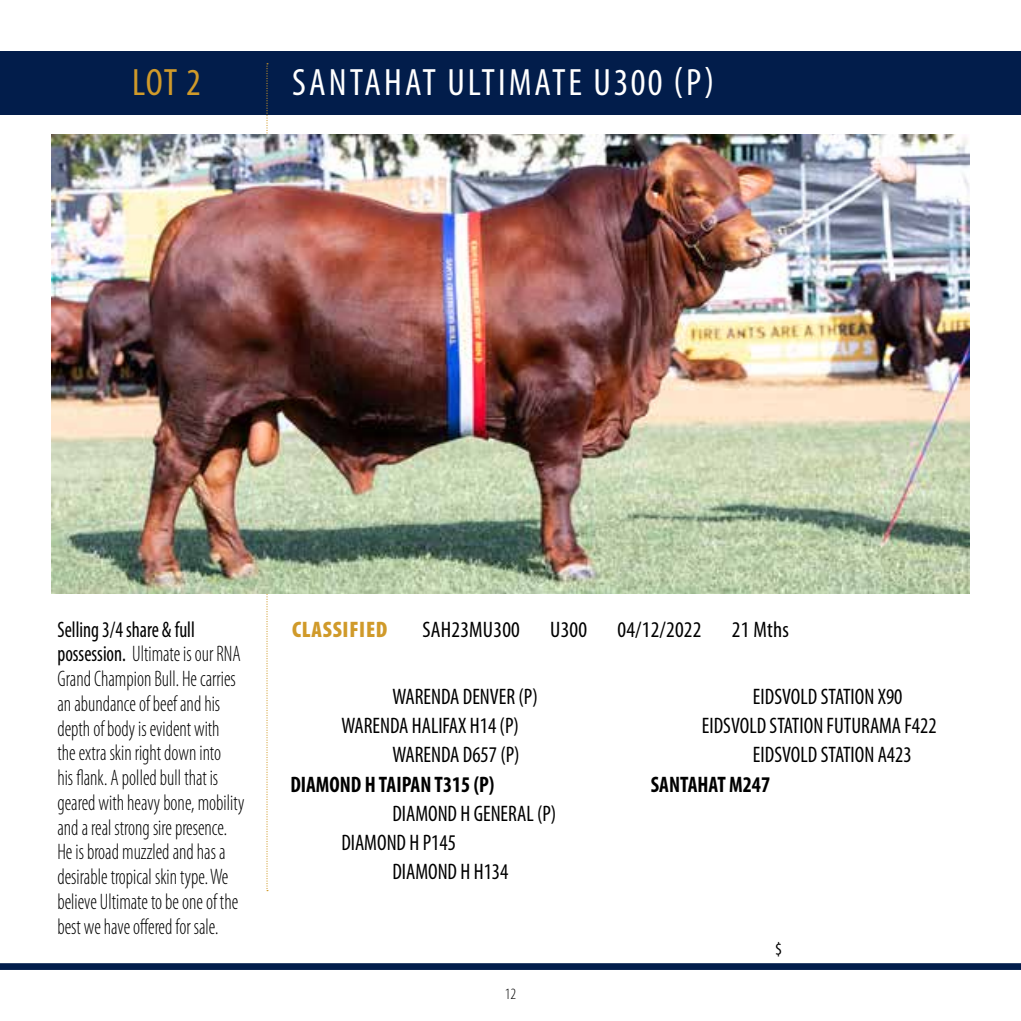
<style>
.page{position:relative;width:1021px;height:1021px;background:#fff}
.page>*{position:absolute;margin:0;border:0;box-sizing:border-box;transform-origin:0 0}
.t1{font:condensed 38.25px "Myriad Pro";letter-spacing:.08em;color:#fff}
.t2{font:condensed 38.25px "Myriad Pro";color:#d09a2a}
.t3{font:300 condensed 22.5px/24.8px "Myriad Pro";color:#000;scale:.88 1}
.t4{font:condensed 22.5px "Myriad Pro";color:#000;scale:.95 1}
.t5{font:700 condensed 22.5px "Myriad Pro";color:#000;scale:.95 1}
.t6{font:condensed 22.5px "Myriad Pro";color:#000}
.t7{font:900 condensed 22.5px "Myriad Pro";letter-spacing:.03em;color:#d09a2a}
.t8{font:condensed 18px "Myriad Pro";color:#000}
.t9{font:300 condensed 15.75px "Myriad Pro";color:#000}
.s1{font-weight:400}
</style>
<div class="page">
<hr style="left:1020px;top:51px;width:1px;height:64px;background:#021d4b">
<div style="left:0;top:51px;width:1020px;height:64px;background:#021d4b"></div>
<div style="left:0;top:963px;width:1020px;height:6px;background:#021d4b"></div>
<svg style="left:266px;top:593px;width:2px;height:298px"></svg>
<svg style="left:266px;top:63px;width:2px;height:71px"></svg>
<img style="left:51px;top:134px;width:918px;height:459px">
<h1 class="t2" style="left:132px;top:59px;width:70px">LOT 2</h1>
<h1 class="t1" style="left:292px;top:59px;width:423px">SANTAHAT ULTIMATE U300 (P)</h1>
<p class="t3" style="left:57px;top:616px;width:214px"><span class="s1">Selling 3/4 share &amp; full possession.</span> Ultimate is our RNA<br>Grand Champion Bull. He carries an abundance of beef and his depth of body is evident with<br>the extra skin right down into<br>his flank. A polled bull that is geared with heavy bone, mobility and a real strong sire presence.<br>He is broad muzzled and has a desirable tropical skin type. We believe Ultimate to be one of the best we have offered for sale.</p>
<p class="t7" style="left:292px;top:614px;width:97px">CLASSIFIED</p>
<p class="t6" style="left:422px;top:615px;width:99px">SAH23MU300</p>
<p class="t6" style="left:550px;top:615px;width:38px">U300</p>
<p class="t6" style="left:617px;top:615px;width:85px">04/12/2022</p>
<p class="t6" style="left:731px;top:615px;width:59px">21 Mths</p>
<p class="t4" style="left:392px;top:682px;width:154px">WARENDA DENVER (P)</p>
<p class="t4" style="left:341px;top:712px;width:188px">WARENDA HALIFAX H14 (P)</p>
<p class="t4" style="left:392px;top:741px;width:135px">WARENDA D657 (P)</p>
<p class="t5" style="left:290px;top:770px;width:216px">DIAMOND H TAIPAN T315 (P)</p>
<p class="t4" style="left:392px;top:799px;width:174px">DIAMOND H GENERAL (P)</p>
<p class="t4" style="left:341px;top:829px;width:122px">DIAMOND H P145</p>
<p class="t4" style="left:392px;top:858px;width:123px">DIAMOND H H134</p>
<p class="t9" style="left:505px;top:984px;width:13px">12</p>
<p class="t4" style="left:753px;top:682px;width:159px">EIDSVOLD STATION X90</p>
<p class="t4" style="left:702px;top:712px;width:248px">EIDSVOLD STATION FUTURAMA F422</p>
<p class="t4" style="left:753px;top:741px;width:168px">EIDSVOLD STATION A423</p>
<p class="t5" style="left:651px;top:770px;width:127px">SANTAHAT M247</p>
<p class="t8" style="left:775px;top:938px;width:8px">$</p>
</div>
